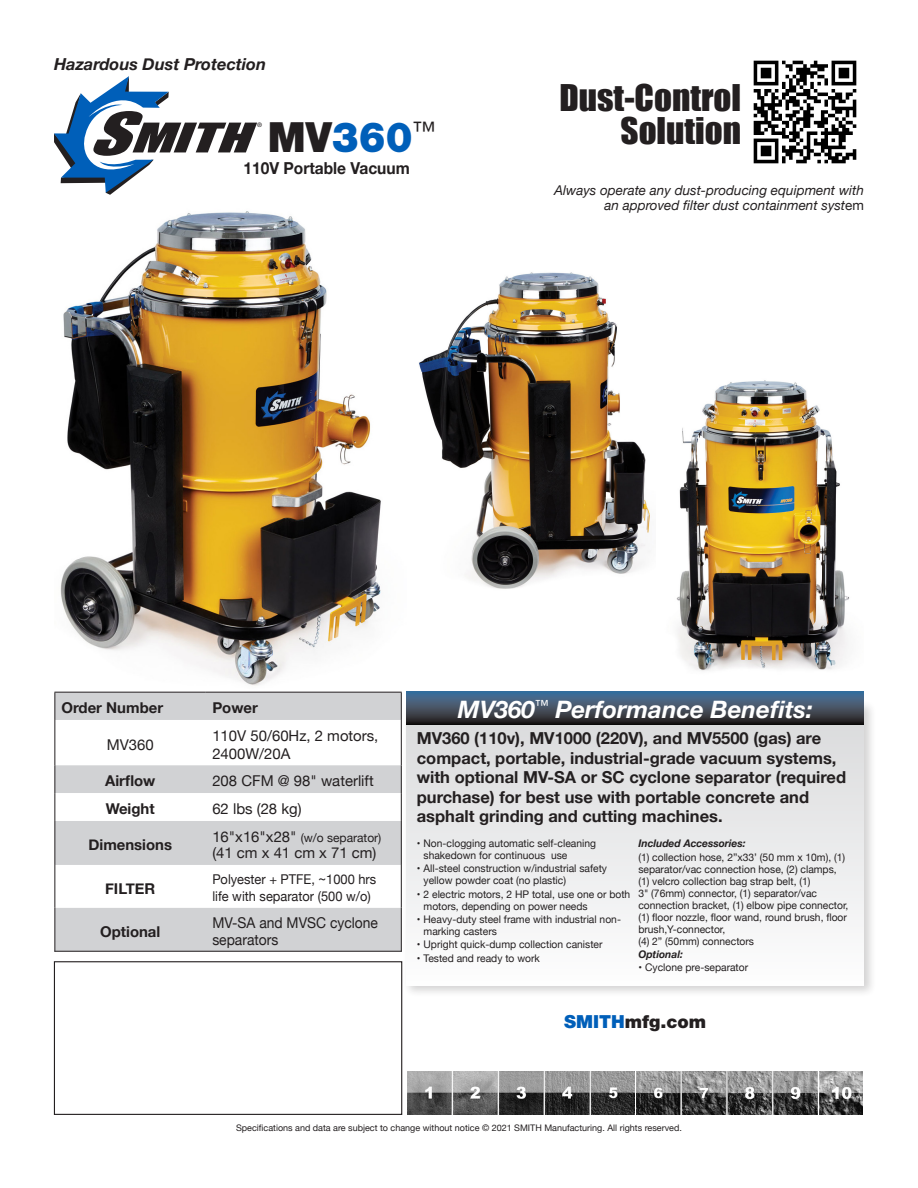
<style>
.page{position:relative;width:918px;height:1188px;background:#fff}
.page>*{position:absolute;margin:0;border:0;box-sizing:border-box;transform-origin:0 0}
.t1{font:900 41.7px "Helvetica Neue LT Std";color:#005fb9}
.t2{font:33.75px/33.2px "Impact";color:#231f20;text-align:right;scale:1.04 1}
.t3{font:condensed 24.3px "Helvetica Neue LT Std";color:#231f20}
.t4{font:italic 700 24px "Helvetica Neue";color:#fff}
.t5{font:900 18px "Helvetica Neue LT Std";color:#231f20}
.t6{font:700 16.5px/19.5px "Helvetica Neue";color:#231f20}
.t7{font:italic 700 16.5px "Helvetica Neue";color:#231f20}
.t8{font:700 16.5px "Helvetica Neue";color:#231f20;scale:.94 1}
.t9{font:14.85px/17.9px "Helvetica Neue";color:#231f20}
.t10{font:700 14.85px "Helvetica Neue";color:#231f20}
.t11{font:14.85px/16.5px "Helvetica Neue";color:#231f20;scale:.93 1}
.t12{font:italic 13.5px/15px "Helvetica Neue";color:#231f20;text-align:right}
.t13{font:13.5px/16.6px "Helvetica Neue";color:#231f20;scale:.95 1}
.t14{font:12px "Helvetica Neue";color:#231f20}
.t15{font:10.5px/12px "Helvetica Neue";color:#231f20}
.t16{font:italic 700 10.5px "Helvetica Neue";color:#231f20}
.t17{font:9px "Helvetica Neue";color:#231f20}
.t18{font:500 6.15px "Helvetica Neue LT Std";color:#231f20}
.s1{color:#231f20}
.s2{font-style:normal}
.s3{font-size:14.85px}
.s4{color:#005fb9}
</style>
<div class="page">
<svg style="left:54px;top:76px;width:203px;height:119px"></svg>
<img style="left:54px;top:211px;width:348px;height:481px">
<div style="left:403px;top:699px;width:474px;height:299px;background:#231f20;opacity:.4"></div>
<div style="left:407px;top:703px;width:457px;height:283px;background:linear-gradient(to bottom,#d8d8da,#fdfdfe)"></div>
<svg style="left:407px;top:692px;width:457px;height:33px;background:#3a4a5c"></svg>
<svg style="left:55px;top:693px;width:346px;height:258px;fill:#d1d2d4"></svg>
<hr style="left:54px;top:692px;width:152px;height:1px;background:#231f20">
<svg style="left:54px;top:693px;width:1px;height:27px"></svg>
<hr style="left:206px;top:692px;width:196px;height:1px;background:#231f20">
<svg style="left:401px;top:693px;width:1px;height:27px"></svg>
<hr style="left:54px;top:720px;width:1px;height:45px;background:#231f20">
<hr style="left:401px;top:720px;width:1px;height:45px;background:#231f20">
<svg style="left:54px;top:765px;width:348px;height:143px"></svg>
<hr style="left:54px;top:821px;width:1px;height:44px;background:#231f20">
<hr style="left:401px;top:821px;width:1px;height:44px;background:#231f20">
<hr style="left:54px;top:865px;width:1px;height:43px;background:#231f20">
<hr style="left:401px;top:865px;width:1px;height:43px;background:#231f20">
<hr style="left:54px;top:908px;width:1px;height:44px;background:#231f20">
<hr style="left:401px;top:908px;width:1px;height:44px;background:#231f20">
<hr style="left:54px;top:951px;width:348px;height:1px;background:#231f20">
<img style="left:408px;top:1071px;width:226px;height:44px">
<img style="left:636px;top:1071px;width:227px;height:44px">
<div style="left:54px;top:961px;width:348px;height:154px;border:1px solid #231f20"></div>
<img style="left:753px;top:60px;width:104px;height:104px">
<img style="left:419px;top:272px;width:231px;height:317px">
<img style="left:676px;top:380px;width:173px;height:291px">
<p class="t7" style="left:54px;top:51px;width:214px">Hazardous Dust Protection</p>
<p class="t18" style="left:257px;top:121px;width:6px">®</p>
<p class="t3" style="left:413px;top:116px;width:25px">™</p>
<p class="t1" style="left:268px;top:113px;width:146px"><span class="s1">MV</span>360</p>
<p class="t8" style="left:244px;top:155px;width:178px">110V Portable Vacuum</p>
<p class="t2" style="left:559px;top:80px;width:176px">Dust-Control<br>Solution</p>
<p class="t12" style="left:554px;top:184px;width:311px">Always operate any dust-producing equipment with an approved filter dust containment syst<span class="s2">em</span></p>
<p class="t10" style="left:61px;top:696px;width:103px">Order Number</p>
<p class="t10" style="left:212px;top:696px;width:47px">Power</p>
<p class="t9" style="left:107px;top:736px;width:48px">MV360</p>
<p class="t9" style="left:212px;top:727px;width:168px">110V 50/60Hz, 2 motors,<br>2400W/20A</p>
<p class="t10" style="left:105px;top:770px;width:52px">Airflow</p>
<p class="t9" style="left:212px;top:773px;width:163px">208 CFM @ 98" waterlift</p>
<p class="t10" style="left:106px;top:797px;width:50px">Weight</p>
<p class="t9" style="left:212px;top:801px;width:91px">62 lbs (28 kg)</p>
<p class="t10" style="left:88px;top:833px;width:85px">Dimensions</p>
<p class="t14" style="left:212px;top:829px;width:171px"><span class="s3">16"x16"x28"</span> (w/o separator)</p>
<p class="t9" style="left:212px;top:845px;width:166px">(41 cm x 41 cm x 71 cm)</p>
<p class="t10" style="left:105px;top:877px;width:52px">FILTER</p>
<p class="t13" style="left:212px;top:872px;width:174px">Polyester + PTFE, ~1000 hrs life with separator (500 w/o)</p>
<p class="t10" style="left:100px;top:920px;width:62px">Optional</p>
<p class="t11" style="left:212px;top:916px;width:180px">MV-SA and MVSC cyclone separators</p>
<p class="t4" style="left:458px;top:690px;width:356px">MV360<sup>™</sup> Performance Benefits:</p>
<p class="t6" style="left:417px;top:729px;width:431px">MV360 (110v), MV1000 (220V), and MV5500 (gas) are compact, portable, industrial-grade vacuum systems, with optional MV-SA or SC cyclone separator (required purchase) for best use with portable concrete and asphalt grinding and cutting machines.</p>
<p class="t15" style="left:424px;top:838px;width:174px;text-indent:-7px">• Non-clogging automatic self-cleaning shakedown for continuous use</p>
<p class="t15" style="left:424px;top:863px;width:185px;text-indent:-7px">• All-steel construction w/industrial safety yellow powder coat (no plastic)</p>
<p class="t15" style="left:424px;top:889px;width:208px;text-indent:-7px">• 2 electric motors, 2 HP total, use one or both motors, depending on power needs</p>
<p class="t15" style="left:424px;top:914px;width:199px;text-indent:-7px">• Heavy-duty steel frame with industrial non&shy;marking casters</p>
<p class="t15" style="left:417px;top:939px;width:187px">• Upright quick-dump collection canister</p>
<p class="t15" style="left:417px;top:953px;width:125px">• Tested and ready to work</p>
<p class="t16" style="left:638px;top:835px;width:109px">Included Accessories:</p>
<p class="t15" style="left:638px;top:851px;width:212px">(1) collection hose, 2”x33’ (50 mm x 10m), (1) separator/vac connection hose, (2) clamps, (1) velcro collection bag strap belt, (1)<br>3" (76mm) connector, (1) separator/vac connection bracket, (1) elbow pipe connector, (1) floor nozzle, floor wand, round brush, floor brush,Y-connector,<br>(4) 2” (50mm) connectors</p>
<p class="t16" style="left:638px;top:946px;width:46px">Optional:</p>
<p class="t15" style="left:638px;top:962px;width:111px">• Cyclone pre-separator</p>
<p class="t5" style="left:564px;top:1011px;width:144px"><span class="s4">SMITH</span>mfg.com</p>
<p class="t17" style="left:236px;top:1121px;width:447px">Specifications and data are subject to change without notice © 2021 SMITH Manufacturing. All rights reserved.</p>
</div>
